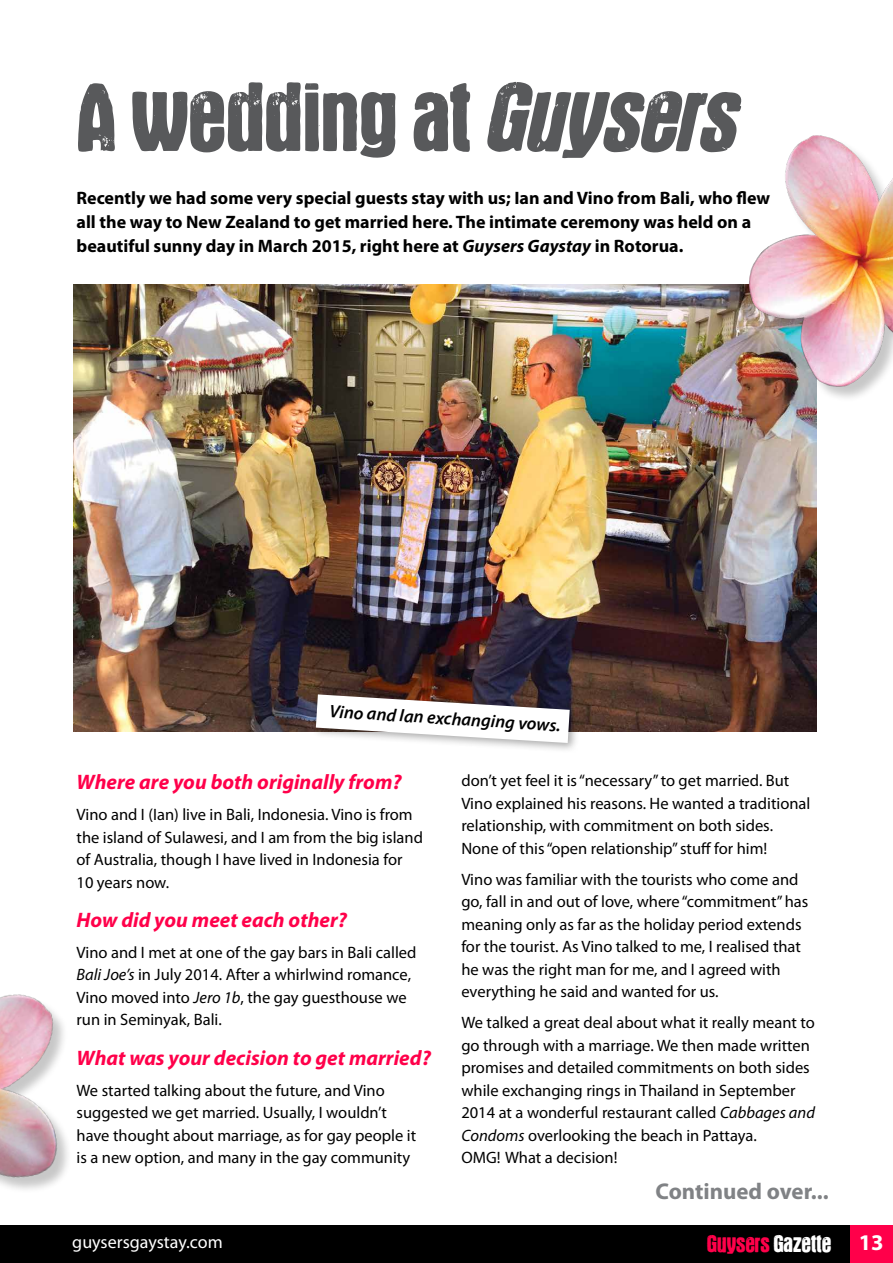
<style>
.page{position:relative;width:893px;height:1263px;background:#fff}
.page>*{position:absolute;margin:0;border:0;box-sizing:border-box;transform-origin:0 0}
.t1{font:900 102px "Gustav";color:#58595b}
.t2{font:900 25.5px "Gustav";color:#ff004a}
.t3{font:700 22.8px "Myriad Pro";color:#808285}
.t4{font:italic 700 21px "Myriad Pro";color:#ff004a}
.t5{font:700 18px/24px "Myriad Pro";color:#000}
.t6{font:italic 600 18px "Myriad Pro";color:#000}
.t7{font:18px "Myriad Pro";color:#fff}
.t8{font:16.5px/22.5px "Myriad Pro";color:#000}
.s1{font-style:italic}
.s2{color:#fff}
.s3{font-family:"Myriad Pro";font-weight:700;font-size:22.5px;color:#fff}
</style>
<div class="page">
<img style="left:74px;top:285px;width:742px;height:447px">
<div style="left:311px;top:690px;width:270px;height:64px;background:#000;opacity:.34"></div>
<svg style="left:316px;top:694px;width:254px;height:49px"></svg>
<img style="left:0;top:994px;width:68px;height:195px">
<div style="left:750px;top:136px;width:143px;height:266px;background:#000;opacity:.22"></div>
<img style="left:743px;top:135px;width:150px;height:255px">
<div style="left:849px;top:1225px;width:44px;height:38px;background:#ff004a"></div>
<div style="left:0;top:1225px;width:850px;height:38px;background:#000"></div>
<h1 class="t1" style="left:77px;top:76px;width:678px">A wedding at <span class="s1">Guysers</span></h1>
<p class="t5" style="left:77px;top:185px;width:695px">Recently we had some very special guests stay with us; Ian and Vino from Bali, who flew all the way to New Zealand to get married here. The intimate ceremony was held on a beautiful sunny day in March 2015, right here at <span class="s1">Guysers Gaystay</span> in Rotorua.</p>
<p class="t6" style="left:330px;top:699px;width:233px;rotate:4deg">Vino and Ian exchanging vows.</p>
<p class="t4" style="left:77px;top:768px;width:327px">Where are you both originally from?</p>
<p class="t8" style="left:77px;top:803px;width:348px">Vino and I (Ian) live in Bali, Indonesia. Vino is from the island of Sulawesi, and I am from the big island of Australia, though I have lived in Indonesia for 10 years now.</p>
<p class="t4" style="left:77px;top:906px;width:272px">How did you meet each other?</p>
<p class="t8" style="left:77px;top:941px;width:341px">Vino and I met at one of the gay bars in Bali called <span class="s1">Bali Joe’s</span> in July 2014. After a whirlwind romance, Vino moved into <span class="s1">Jero 1b</span>, the gay guesthouse we run in Seminyak, Bali.</p>
<p class="t4" style="left:77px;top:1044px;width:356px">What was your decision to get married?</p>
<p class="t8" style="left:77px;top:1078px;width:341px">We started talking about the future, and Vino suggested we get married. Usually, I wouldn’t have thought about marriage, as for gay people it is a new option, and many in the gay community</p>
<p class="t8" style="left:461px;top:769px;width:351px">don’t yet feel it is “necessary” to get married. But Vino explained his reasons. He wanted a traditional relationship, with commitment on both sides.<br>None of this “open relationship” stuff for him!</p>
<p class="t8" style="left:461px;top:867px;width:349px">Vino was familiar with the tourists who come and go, fall in and out of love, where “commitment” has meaning only as far as the holiday period extends for the tourist. As Vino talked to me, I realised that he was the right man for me, and I agreed with everything he said and wanted for us.</p>
<p class="t8" style="left:461px;top:1011px;width:355px">We talked a great deal about what it really meant to go through with a marriage. We then made written promises and detailed commitments on both sides while exchanging rings in Thailand in September 2014 at a wonderful restaurant called <span class="s1">Cabbages and Condoms</span> overlooking the beach in Pattaya.<br>OMG! What a decision!</p>
<h3 class="t3" style="left:655px;top:1177px;width:175px">Continued over...</h3>
<p class="t7" style="left:72px;top:1230px;width:152px">guysersgaystay.com</p>
<h2 class="t2" style="left:707px;top:1233px;width:178px">Guysers <span class="s2">Gazette</span> <span class="s3">13</span></h2>
</div>
